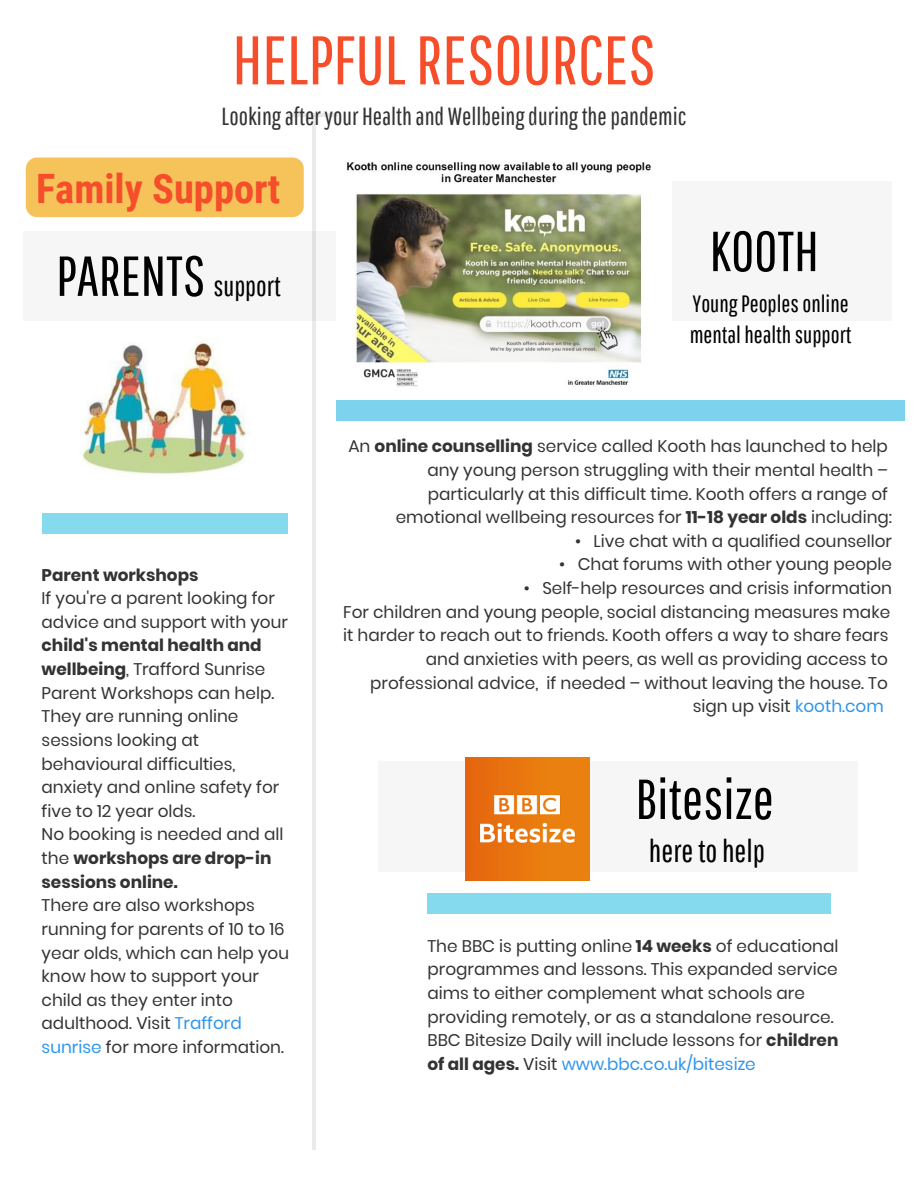
<style>
.page{position:relative;width:918px;height:1188px;background:#fff}
.page>*{position:absolute;margin:0;border:0;box-sizing:border-box;transform-origin:0 0}
.t1{font:68.7px "Pathway Gothic One";color:#f64d2a}
.t2{font:56.25px "Pathway Gothic One";color:#000}
.t3{font:700 40.5px "Roboto Condensed";color:#f64d2a}
.t4{font:31.5px "Pathway Gothic One";color:#000}
.t5{font:24.75px "Pathway Gothic One";color:#333}
.t6{font:23.7px/31.5px "Pathway Gothic One";color:#000}
.t7{font:16.8px/23.7px "Poppins";color:#333}
.t8{font:700 16.8px "Poppins";color:#333}
.s1{font-size:28.2px}
.s2{font-weight:700}
.s3{color:#2d95ec}
</style>
<div class="page">
<div style="left:26px;top:158px;width:278px;height:59px;background:#f5c35a"></div>
<div style="left:378px;top:762px;width:479px;height:110px;background:#f6f6f6"></div>
<div style="left:673px;top:181px;width:219px;height:140px;background:#f6f6f6"></div>
<div style="left:24px;top:231px;width:312px;height:90px;background:#f6f6f6"></div>
<hr style="left:313px;top:116px;width:3px;height:1034px;background:#eaeaea">
<hr style="left:287px;top:114px;width:51px;height:3px;background:#eaeaea">
<div style="left:336px;top:400px;width:569px;height:21px;background:#7dd3ed"></div>
<div style="left:43px;top:513px;width:245px;height:20px;background:#86daed"></div>
<div style="left:428px;top:893px;width:403px;height:20px;background:#86daed"></div>
<img style="left:346px;top:162px;width:305px;height:225px">
<img style="left:82px;top:342px;width:164px;height:133px">
<img style="left:466px;top:757px;width:124px;height:124px">
<h1 class="t1" style="left:232px;top:19px;width:425px">HELPFUL RESOURCES</h1>
<h3 class="t5" style="left:222px;top:101px;width:466px">Looking after your Health and Wellbeing during the pandemic</h3>
<h3 class="t3" style="left:36px;top:160px;width:246px">Family Support</h3>
<h2 class="t2" style="left:56px;top:242px;width:226px">PARENTS <span class="s1">support</span></h2>
<p class="t8" style="left:42px;top:565px;width:158px">Parent workshops</p>
<p class="t7" style="left:42px;top:586px;width:248px">If you're a parent looking for advice and support with your</p>
<p class="t7" style="left:42px;top:634px;width:243px"><span class="s2">child's mental health and wellbeing</span>, Trafford Sunrise<br>Parent Workshops can help.<br>They are running online sessions looking at behavioural difficulties, anxiety and online safety for five to 12 year olds.<br>No booking is needed and all the <span class="s2">workshops are drop-in sessions online.</span></p>
<p class="t7" style="left:42px;top:894px;width:249px">There are also workshops running for parents of 10 to 16 year olds, which can help you know how to support your child as they enter into adulthood. Visit <span class="s3">Trafford sunrise</span> for more information.</p>
<h2 class="t2" style="left:710px;top:217px;width:111px">KOOTH</h2>
<h3 class="t6" style="left:690px;top:287px;width:163px">Young Peoples online mental health support</h3>
<p class="t7" style="left:348px;top:435px;width:545px;text-align:right">An <span class="s2">online counselling</span> service called Kooth has launched to help any young person struggling with their mental health – particularly at this difficult time. Kooth offers a range of emotional wellbeing resources for <span class="s2">11-18 year olds</span> including:</p>
<p class="t7" style="left:575px;top:529px;width:319px">• Live chat with a qualified counsellor</p>
<p class="t7" style="left:559px;top:553px;width:334px">• Chat forums with other young people</p>
<p class="t7" style="left:524px;top:576px;width:370px">• Self-help resources and crisis information</p>
<p class="t7" style="left:343px;top:600px;width:549px">For children and young people, social distancing measures make</p>
<p class="t7" style="left:343px;top:624px;width:547px">it harder to reach out to friends. Kooth offers a way to share fears</p>
<p class="t7" style="left:426px;top:647px;width:464px">and anxieties with peers, as well as providing access to</p>
<p class="t7" style="left:370px;top:671px;width:519px">professional advice, if needed – without leaving the house. To</p>
<p class="t7" style="left:693px;top:694px;width:192px">sign up visit <span class="s3">kooth.com</span></p>
<h2 class="t2" style="left:636px;top:765px;width:140px">Bitesize</h2>
<h3 class="t4" style="left:649px;top:832px;width:118px">here to help</h3>
<p class="t7" style="left:428px;top:934px;width:412px">The BBC is putting online <span class="s2">14 weeks</span> of educational programmes and lessons. This expanded service aims to either complement what schools are providing remotely, or as a standalone resource.<br>BBC Bitesize Daily will include lessons for <span class="s2">children of all ages.</span> Visit <span class="s3">www.bbc.co.uk/bitesize</span></p>
</div>
